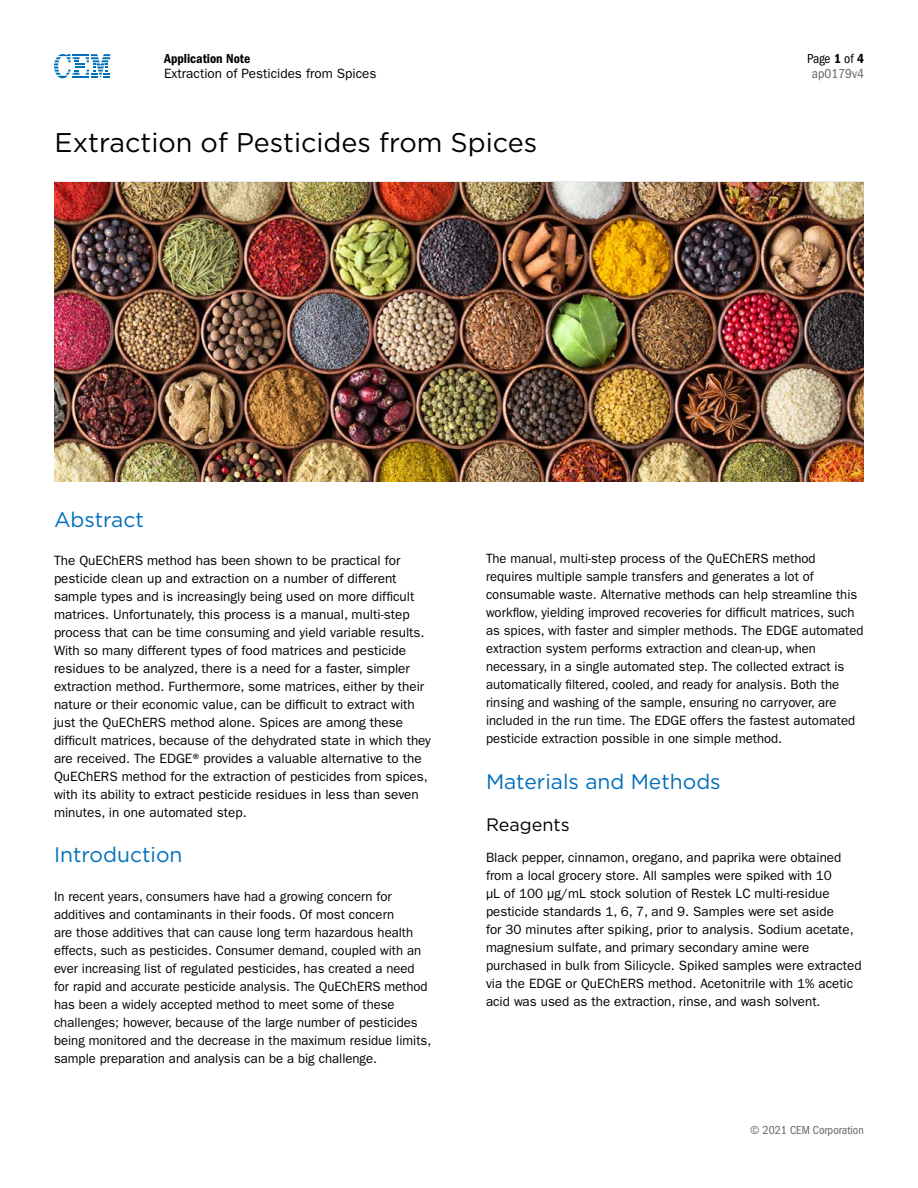
<style>
.page{position:relative;width:918px;height:1188px;background:#fff}
.page>*{position:absolute;margin:0;border:0;box-sizing:border-box;transform-origin:0 0}
.Application_Note_Tit{font:27px "Gotham HTF";color:#000}
.Subtitle{font:21px "Gotham HTF";color:#006fba}
.Sub-subtitle{font:18px "Gotham HTF";color:#000}
.Paragraph{font:13.5px/18px "ITC Franklin Gothic Std";color:#000}
.t1{font:13.5px "ITC Franklin Gothic Std Dm Cd";color:#000}
.t2{font:condensed 13.5px "ITC Franklin Gothic Std";letter-spacing:-.015em;color:#000}
.Application_Note_Num{font:condensed 13.5px "ITC Franklin Gothic Std";color:#636466}
.t3{font:condensed 12px "ITC Franklin Gothic Std";color:#636466}
.s1{font-family:"ITC Franklin Gothic Std Dm Cd";font-stretch:normal}
</style>
<div class="page">
<svg style="left:54px;top:54px;width:56px;height:24px"></svg>
<img style="left:54px;top:182px;width:810px;height:300px">
<p class="t1" style="left:164px;top:51px;width:88px">Application Note</p>
<p class="Paragraph" style="left:164px;top:65px;width:214px">Extraction of Pesticides from Spices</p>
<p class="Application_Note_Tit" style="left:55px;top:128px;width:484px">Extraction of Pesticides from Spices</p>
<p class="t2" style="left:807px;top:51px;width:58px">Page <span class="s1">1</span> of <span class="s1">4</span></p>
<p class="Application_Note_Num" style="left:812px;top:66px;width:54px">ap0179v4</p>
<p class="Subtitle" style="left:54px;top:508px;width:91px">Abstract</p>
<p class="Paragraph" style="left:54px;top:551px;width:378px">The QuEChERS method has been shown to be practical for pesticide clean up and extraction on a number of different sample types and is increasingly being used on more difficult matrices. Unfortunately, this process is a manual, multi-step process that can be time consuming and yield variable results.<br>With so many different types of food matrices and pesticide residues to be analyzed, there is a need for a faster, simpler extraction method. Furthermore, some matrices, either by their nature or their economic value, can be difficult to extract with just the QuEChERS method alone. Spices are among these difficult matrices, because of the dehydrated state in which they are received. The EDGE® provides a valuable alternative to the QuEChERS method for the extraction of pesticides from spices, with its ability to extract pesticide residues in less than seven minutes, in one automated step.</p>
<p class="Subtitle" style="left:54px;top:843px;width:130px">Introduction</p>
<p class="Paragraph" style="left:54px;top:887px;width:379px">In recent years, consumers have had a growing concern for additives and contaminants in their foods. Of most concern<br>are those additives that can cause long term hazardous health effects, such as pesticides. Consumer demand, coupled with an ever increasing list of regulated pesticides, has created a need for rapid and accurate pesticide analysis. The QuEChERS method has been a widely accepted method to meet some of these challenges; however, because of the large number of pesticides being monitored and the decrease in the maximum residue limits, sample preparation and analysis can be a big challenge.</p>
<p class="Paragraph" style="left:486px;top:550px;width:379px">The manual, multi-step process of the QuEChERS method requires multiple sample transfers and generates a lot of consumable waste. Alternative methods can help streamline this workflow, yielding improved recoveries for difficult matrices, such as spices, with faster and simpler methods. The EDGE automated extraction system performs extraction and clean-up, when necessary, in a single automated step. The collected extract is automatically filtered, cooled, and ready for analysis. Both the rinsing and washing of the sample, ensuring no carryover, are included in the run time. The EDGE offers the fastest automated pesticide extraction possible in one simple method.</p>
<p class="Subtitle" style="left:486px;top:770px;width:236px">Materials and Methods</p>
<p class="Sub-subtitle" style="left:486px;top:814px;width:85px">Reagents</p>
<p class="Paragraph" style="left:486px;top:849px;width:377px">Black pepper, cinnamon, oregano, and paprika were obtained from a local grocery store. All samples were spiked with 10<br>µL of 100 µg/mL stock solution of Restek LC multi-residue pesticide standards 1, 6, 7, and 9. Samples were set aside<br>for 30 minutes after spiking, prior to analysis. Sodium acetate, magnesium sulfate, and primary secondary amine were purchased in bulk from Silicycle. Spiked samples were extracted via the EDGE or QuEChERS method. Acetonitrile with 1% acetic acid was used as the extraction, rinse, and wash solvent.</p>
<p class="t3" style="left:750px;top:1123px;width:115px">© 2021 CEM Corporation</p>
</div>
